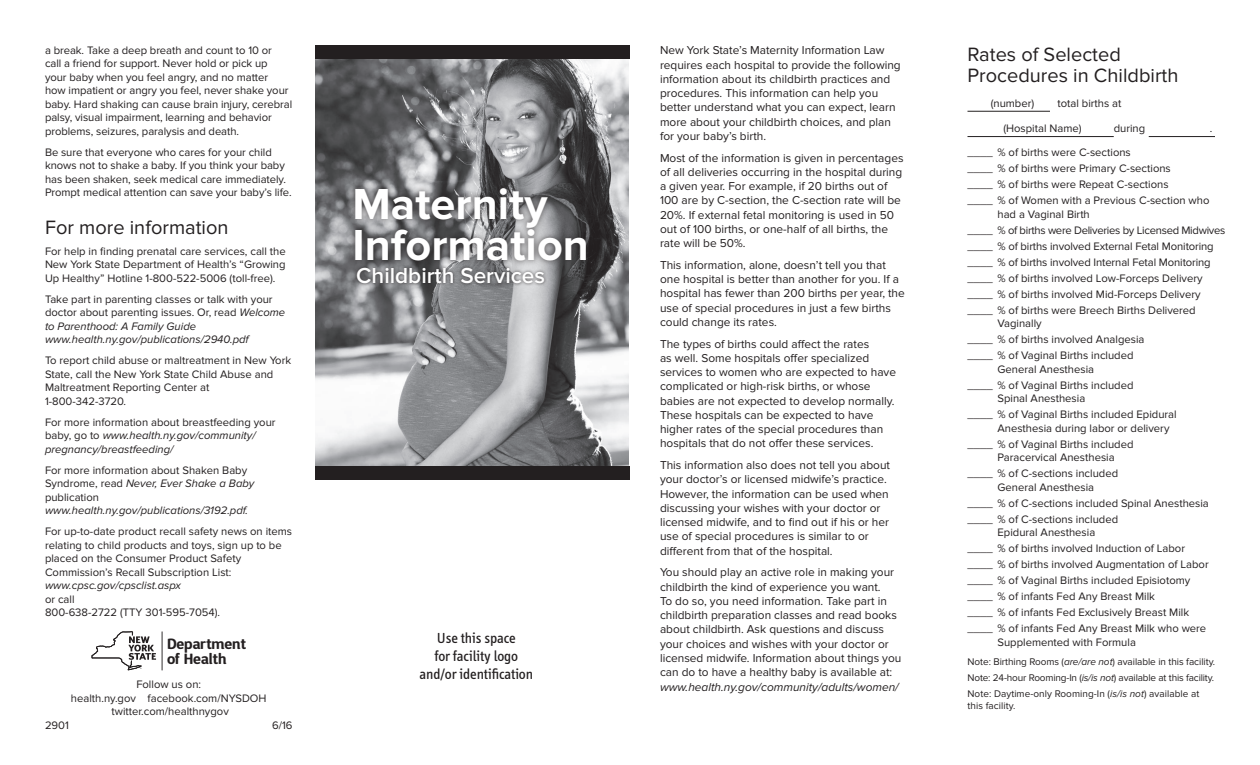
<style>
.page{position:relative;width:1260px;height:765px;background:#fff}
.page>*{position:absolute;margin:0;border:0;box-sizing:border-box;transform-origin:0 0}
.t1{font:700 45px/41.2px "Proxima Nova";color:#fff}
.t2{font:600 22.5px "Proxima Nova";color:#fff}
.t3{font:20px/21.2px "Proxima Nova";color:#231f20}
.t4{font:15px/18px "Info";color:#231f20;text-align:center}
.t5{font:700 14.88px/15px "D Sari";letter-spacing:-.01em;color:#231f20}
.t6{font:11.88px/14.2px "Proxima Nova";color:#231f20}
.t7{font:italic 11.88px "Proxima Nova";color:#231f20}
.t8{font:11.25px/13.5px "Proxima Nova";color:#231f20}
.t9{font:italic 11.25px/13.5px "Proxima Nova";color:#231f20}
.t10{font:10px/15.8px "Proxima Nova";letter-spacing:.005em;color:#231f20;text-align:justify}
.s1{font-style:italic}
.s2{font-style:normal}
</style>
<div class="page">
<hr style="left:968px;top:111px;width:82px;height:1px;background:#231f20">
<hr style="left:968px;top:136px;width:146px;height:1px;background:#231f20">
<hr style="left:1149px;top:136px;width:66px;height:1px;background:#231f20">
<img style="left:315px;top:59px;width:313px;height:407px">
<hr style="left:162px;top:631px;width:1px;height:39px;background:#231f20">
<svg style="left:92px;top:631px;width:64px;height:39px"></svg>
<div style="left:349px;top:181px;width:244px;height:86px;background:#231f20;opacity:.75"></div>
<div style="left:354px;top:265px;width:193px;height:21px;background:#231f20;opacity:.75"></div>
<div style="left:315px;top:46px;width:315px;height:13px;background:#231f20"></div>
<div style="left:315px;top:466px;width:315px;height:14px;background:#231f20"></div>
<p class="t8" style="left:45px;top:44px;width:249px">a break. Take a deep breath and count to 10 or<br>call a friend for support. Never hold or pick up<br>your baby when you feel angry, and no matter<br>how impatient or angry you feel, never shake your baby. Hard shaking can cause brain injury, cerebral palsy, visual impairment, learning and behavior problems, seizures, paralysis and death.</p>
<p class="t8" style="left:45px;top:146px;width:248px">Be sure that everyone who cares for your child knows not to shake a baby. If you think your baby has been shaken, seek medical care immediately.<br>Prompt medical attention can save your baby’s life.</p>
<h3 class="t3" style="left:45px;top:217px;width:185px">For more information</h3>
<p class="t8" style="left:45px;top:245px;width:242px;text-align:justify">For help in finding prenatal care services, call the New York State Department of Health’s “Growing Up Healthy” Hotline 1-800-522-5006 (toll-free).</p>
<p class="t8" style="left:45px;top:293px;width:242px">Take part in parenting classes or talk with your doctor about parenting issues. Or, read <span class="s1">Welcome to Parenthood: A Family Guide www.health.ny.gov/publications/2940.pdf</span></p>
<p class="t8" style="left:45px;top:354px;width:248px">To report child abuse or maltreatment in New York State, call the New York State Child Abuse and Maltreatment Reporting Center at 1-800-342-3720.</p>
<p class="t9" style="left:45px;top:416px;width:232px"><span class="s2">For more information about breastfeeding your baby, go to</span> www.health.ny.gov/community/ pregnancy/breastfeeding/</p>
<p class="t8" style="left:45px;top:464px;width:211px">For more information about Shaken Baby<br>Syndrome, read <span class="s1">Never, Ever Shake a Baby </span>publication</p>
<p class="t9" style="left:45px;top:504px;width:205px">www.health.ny.gov/publications/3192.pdf.</p>
<p class="t8" style="left:45px;top:525px;width:249px">For up-to-date product recall safety news on items relating to child products and toys, sign up to be placed on the Consumer Product Safety Commission’s Recall Subscription List:</p>
<p class="t9" style="left:45px;top:579px;width:137px">www.cpsc.gov/cpsclist.aspx</p>
<p class="t8" style="left:45px;top:593px;width:177px">or call<br>800-638-2722 (TTY 301-595-7054).</p>
<h3 class="t5" style="left:167px;top:636px;width:80px">Department of Health</h3>
<p class="t8" style="left:71px;top:678px;width:197px;text-align:center">Follow us on:<br>health.ny.gov facebook.com/NYSDOH twitter.com/healthnygov</p>
<p class="t8" style="left:45px;top:718px;width:25px">2901</p>
<p class="t8" style="left:272px;top:718px;width:22px">6/16</p>
<h1 class="t1" style="left:352px;top:184px;width:238px">Maternity<br>Information</h1>
<h2 class="t2" style="left:356px;top:263px;width:190px">Childbirth Services</h2>
<h3 class="t4" style="left:419px;top:629px;width:115px">Use this space<br>for facility logo and/or identification</h3>
<p class="t6" style="left:660px;top:43px;width:242px">New York State’s Maternity Information Law requires each hospital to provide the following information about its childbirth practices and procedures. This information can help you better understand what you can expect, learn more about your childbirth choices, and plan for your baby’s birth.</p>
<p class="t6" style="left:660px;top:151px;width:245px">Most of the information is given in percentages of all deliveries occurring in the hospital during a given year. For example, if 20 births out of 100 are by C-section, the C-section rate will be 20%. If external fetal monitoring is used in 50 out of 100 births, or one-half of all births, the rate will be 50%.</p>
<p class="t6" style="left:660px;top:258px;width:246px">This information, alone, doesn’t tell you that one hospital is better than another for you. If a hospital has fewer than 200 births per year, the use of special procedures in just a few births could change its rates.</p>
<p class="t6" style="left:660px;top:337px;width:238px">The types of births could affect the rates<br>as well. Some hospitals offer specialized services to women who are expected to have complicated or high-risk births, or whose babies are not expected to develop normally.<br>These hospitals can be expected to have higher rates of the special procedures than hospitals that do not offer these services.</p>
<p class="t6" style="left:660px;top:458px;width:232px">This information also does not tell you about your doctor’s or licensed midwife’s practice.<br>However, the information can be used when discussing your wishes with your doctor or licensed midwife, and to find out if his or her use of special procedures is similar to or different from that of the hospital.</p>
<p class="t6" style="left:660px;top:566px;width:243px">You should play an active role in making your childbirth the kind of experience you want.<br>To do so, you need information. Take part in childbirth preparation classes and read books about childbirth. Ask questions and discuss your choices and wishes with your doctor or licensed midwife. Information about things you can do to have a healthy baby is available at:</p>
<p class="t7" style="left:660px;top:681px;width:240px">www.health.ny.gov/community/adults/women/</p>
<h3 class="t3" style="left:968px;top:44px;width:213px">Rates of Selected<br>Procedures in Childbirth</h3>
<p class="t8" style="left:991px;top:96px;width:45px">(number)</p>
<p class="t8" style="left:1058px;top:96px;width:66px">total births at</p>
<p class="t8" style="left:1003px;top:121px;width:80px">(Hospital Name)</p>
<p class="t8" style="left:1114px;top:121px;width:33px">during</p>
<p class="t8" style="left:1210px;top:121px;width:4px">.</p>
<p class="t8" style="left:968px;top:145px;width:243px;line-height:16px">____ % of births were C-sections<br>____ % of births were Primary C-sections<br>____ % of births were Repeat C-sections<br>____ % of Women with a Previous C-section who</p>
<p class="t8" style="left:968px;top:206px;width:260px;line-height:16px;text-indent:30px">had a Vaginal Birth<br>____ % of births were Deliveries by Licensed Midwives ____ % of births involved External Fetal Monitoring ____ % of births involved Internal Fetal Monitoring ____ % of births involved Low-Forceps Delivery ____ % of births involved Mid-Forceps Delivery ____ % of births were Breech Births Delivered</p>
<p class="t8" style="left:968px;top:316px;width:178px;line-height:16px;text-indent:30px">Vaginally<br>____ % of births involved Analgesia ____ % of Vaginal Births included</p>
<p class="t8" style="left:968px;top:361px;width:168px;line-height:16px;text-indent:30px">General Anesthesia<br>____ % of Vaginal Births included</p>
<p class="t8" style="left:968px;top:391px;width:211px;line-height:16px;text-indent:30px">Spinal Anesthesia<br>____ % of Vaginal Births included Epidural</p>
<p class="t8" style="left:968px;top:420px;width:204px;line-height:16px;text-indent:30px">Anesthesia during labor or delivery ____ % of Vaginal Births included</p>
<p class="t8" style="left:968px;top:450px;width:152px;line-height:16px;text-indent:30px">Paracervical Anesthesia ____ % of C-sections included</p>
<p class="t8" style="left:968px;top:479px;width:243px;line-height:16px;text-indent:30px">General Anesthesia<br>____ % of C-sections included Spinal Anesthesia ____ % of C-sections included</p>
<p class="t8" style="left:968px;top:525px;width:243px;line-height:16px;text-indent:30px">Epidural Anesthesia<br>____ % of births involved Induction of Labor ____ % of births involved Augmentation of Labor ____ % of Vaginal Births included Episiotomy ____ % of infants Fed Any Breast Milk<br>____ % of infants Fed Exclusively Breast Milk ____ % of infants Fed Any Breast Milk who were</p>
<p class="t8" style="left:998px;top:635px;width:140px">Supplemented with Formula</p>
<p class="t10" style="left:968px;top:654px;width:249px">Note: Birthing Rooms (<span class="s1">are/are not</span>) available in this facility.<br>Note: 24-hour Rooming-In (<span class="s1">is/is not</span>) available at this facility.<br>Note: Daytime-only Rooming-In (<span class="s1">is/is not</span>) available at</p>
<p class="t10" style="left:968px;top:698px;width:49px">this facility.</p>
</div>
